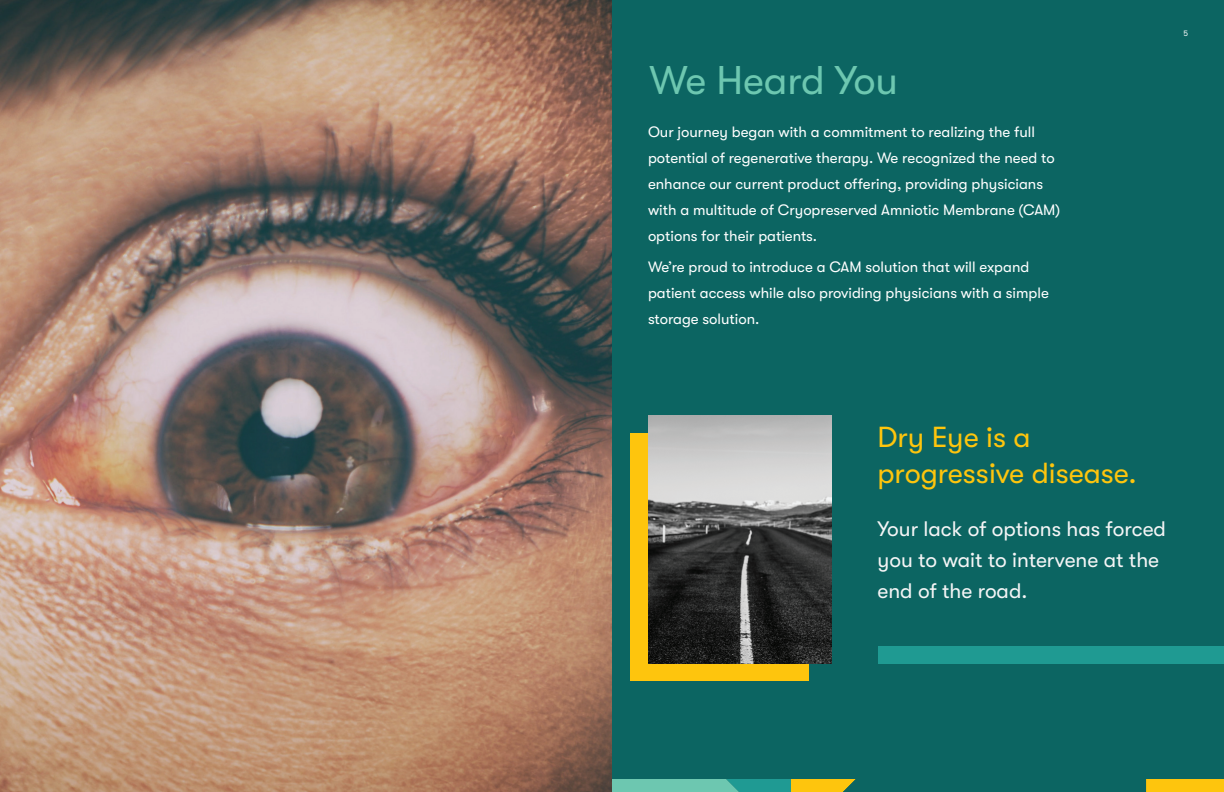
<style>
.page{position:relative;width:1224px;height:792px;background:#fff}
.page>*{position:absolute;margin:0;border:0;box-sizing:border-box;transform-origin:0 0}
.t1{font:40px "GT Walsheim";letter-spacing:-.005em;color:#6dc7b0}
.t2{font:29px/36px "GT Walsheim";color:#fec50d}
.t3{font:21px/31px "GT Walsheim";color:#f5f5f6}
.t4{font:15px/26px "GT Walsheim";color:#fff}
.t5{font:8px "GT Walsheim";color:#fff}
</style>
<div class="page">
<div style="left:612px;top:0;width:612px;height:792px;background:#0c6562"></div>
<img style="left:0;top:0;width:612px;height:792px">
<div style="left:630px;top:433px;width:178px;height:247px;background:#fec50d"></div>
<img style="left:648px;top:416px;width:184px;height:247px">
<div style="left:878px;top:646px;width:346px;height:18px;background:#1f9a92"></div>
<svg style="left:612px;top:779px;width:612px;height:13px"></svg>
<h1 class="t1" style="left:650px;top:58px;width:250px">We Heard You</h1>
<p class="t4" style="left:648px;top:119px;width:414px">Our journey began with a commitment to realizing the full potential of regenerative therapy. We recognized the need to enhance our current product offering, providing physicians with a multitude of Cryopreserved Amniotic Membrane (CAM) options for their patients.</p>
<p class="t4" style="left:648px;top:254px;width:402px">We’re proud to introduce a CAM solution that will expand patient access while also providing physicians with a simple storage solution.</p>
<p class="t5" style="left:1183px;top:28px;width:6px">5</p>
<h2 class="t2" style="left:878px;top:419px;width:261px">Dry Eye is a progressive disease.</h2>
<h3 class="t3" style="left:878px;top:513px;width:290px">Your lack of options has forced you to wait to intervene at the end of the road.</h3>
</div>
